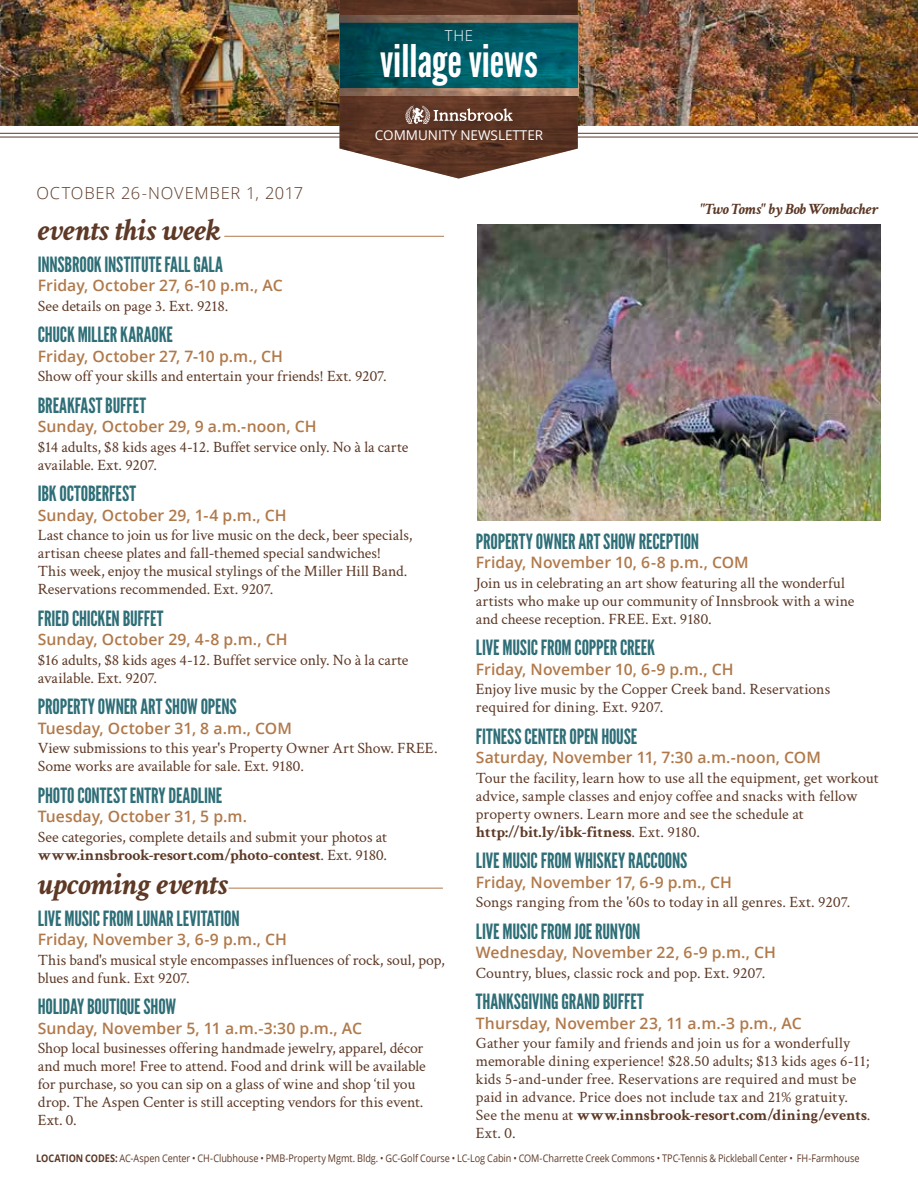
<style>
.page{position:relative;width:918px;height:1188px;background:#fff}
.page>*{position:absolute;margin:0;border:0;box-sizing:border-box;transform-origin:0 0}
.t1{font:45px "League Gothic";color:#fff}
.t2{font:italic 700 31.5px "Crimson";letter-spacing:-.01em;color:#5d3926}
.t3{font:21px "League Gothic";letter-spacing:-.005em;color:#2e6e77}
.t4{font:300 16.5px "Open Sans";letter-spacing:.04em;color:#5d3926}
.t5{font:15.75px/18px "Crimson";color:#5d3926}
.t6{font:600 15.75px "Open Sans";letter-spacing:.005em;color:#b0794a}
.t7{font:italic 700 15.75px "Crimson";letter-spacing:-.005em;color:#5d3926}
.t8{font:300 15px "Open Sans";color:#fff}
.t9{font:13.5px "Open Sans";color:#fff}
.t10{font:10.5px "Open Sans";letter-spacing:-.005em;color:#5d3926;scale:.87 1}
.s1{font-weight:700}
</style>
<div class="page">
<img style="left:477px;top:225px;width:403px;height:296px">
<hr style="left:224px;top:236px;width:220px;height:1px;background:#b0794a">
<img style="left:0;top:0;width:918px;height:126px">
<hr style="left:0;top:133px;width:918px;height:1px;background:#5d3926">
<hr style="left:0;top:137px;width:918px;height:1px;background:#5d3926">
<svg style="left:340px;top:0;width:238px;height:179px;background:#505b55"></svg>
<hr style="left:228px;top:888px;width:215px;height:1px;background:#b0794a">
<p class="t8" style="left:445px;top:26px;width:30px">THE</p>
<h1 class="t1" style="left:380px;top:35px;width:159px">village views</h1>
<p class="t9" style="left:375px;top:126px;width:170px">COMMUNITY NEWSLETTER</p>
<p class="t4" style="left:36px;top:182px;width:268px">OCTOBER 26-NOVEMBER 1, 2017</p>
<h2 class="t2" style="left:38px;top:211px;width:184px">events this week</h2>
<h3 class="t3" style="left:38px;top:252px;width:187px">INNSBROOK INSTITUTE FALL GALA</h3>
<p class="t6" style="left:38px;top:275px;width:246px">Friday, October 27, 6-10 p.m., AC</p>
<p class="t5" style="left:38px;top:296px;width:192px">See details on page 3. Ext. 9218.</p>
<h3 class="t3" style="left:38px;top:322px;width:137px">CHUCK MILLER KARAOKE</h3>
<p class="t6" style="left:38px;top:345px;width:247px">Friday, October 27, 7-10 p.m., CH</p>
<p class="t5" style="left:38px;top:367px;width:350px">Show off your skills and entertain your friends! Ext. 9207.</p>
<h3 class="t3" style="left:38px;top:393px;width:110px">BREAKFAST BUFFET</h3>
<p class="t6" style="left:38px;top:416px;width:280px">Sunday, October 29, 9 a.m.-noon, CH</p>
<p class="t5" style="left:38px;top:437px;width:372px">$14 adults, $8 kids ages 4-12. Buffet service only. No à la carte available. Ext. 9207.</p>
<h3 class="t3" style="left:38px;top:481px;width:100px">IBK OCTOBERFEST</h3>
<p class="t6" style="left:38px;top:504px;width:250px">Sunday, October 29, 1-4 p.m., CH</p>
<p class="t5" style="left:38px;top:526px;width:376px">Last chance to join us for live music on the deck, beer specials, artisan cheese plates and fall-themed special sandwiches!<br>This week, enjoy the musical stylings of the Miller Hill Band.<br>Reservations recommended. Ext. 9207.</p>
<h3 class="t3" style="left:38px;top:606px;width:127px">FRIED CHICKEN BUFFET</h3>
<p class="t6" style="left:38px;top:629px;width:251px">Sunday, October 29, 4-8 p.m., CH</p>
<p class="t5" style="left:38px;top:650px;width:372px">$16 adults, $8 kids ages 4-12. Buffet service only. No à la carte available. Ext. 9207.</p>
<h3 class="t3" style="left:38px;top:694px;width:200px">PROPERTY OWNER ART SHOW OPENS</h3>
<p class="t6" style="left:38px;top:717px;width:256px">Tuesday, October 31, 8 a.m., COM</p>
<p class="t5" style="left:38px;top:739px;width:401px">View submissions to this year's Property Owner Art Show. FREE.<br>Some works are available for sale. Ext. 9180.</p>
<h3 class="t3" style="left:38px;top:783px;width:186px">PHOTO CONTEST ENTRY DEADLINE</h3>
<p class="t6" style="left:38px;top:806px;width:211px">Tuesday, October 31, 5 p.m.</p>
<p class="t5" style="left:38px;top:827px;width:351px">See categories, complete details and submit your photos at <span class="s1">www.innsbrook-resort.com/photo-contest</span>. Ext. 9180.</p>
<h2 class="t2" style="left:38px;top:865px;width:192px">upcoming events</h2>
<h3 class="t3" style="left:38px;top:906px;width:203px">LIVE MUSIC FROM LUNAR LEVITATION</h3>
<p class="t6" style="left:38px;top:929px;width:251px">Friday, November 3, 6-9 p.m., CH</p>
<p class="t5" style="left:38px;top:950px;width:408px">This band's musical style encompasses influences of rock, soul, pop, blues and funk. Ext 9207.</p>
<h3 class="t3" style="left:38px;top:994px;width:140px">HOLIDAY BOUTIQUE SHOW</h3>
<p class="t6" style="left:38px;top:1017px;width:326px">Sunday, November 5, 11 a.m.-3:30 p.m., AC</p>
<p class="t5" style="left:38px;top:1039px;width:389px">Shop local businesses offering handmade jewelry, apparel, décor and much more! Free to attend. Food and drink will be available for purchase, so you can sip on a glass of wine and shop ‘til you drop. The Aspen Center is still accepting vendors for this event.<br>Ext. 0.</p>
<p class="t7" style="left:700px;top:199px;width:180px">"Two Toms" by Bob Wombacher</p>
<h3 class="t3" style="left:476px;top:529px;width:225px">PROPERTY OWNER ART SHOW RECEPTION</h3>
<p class="t6" style="left:476px;top:552px;width:274px">Friday, November 10, 6-8 p.m., COM</p>
<p class="t5" style="left:476px;top:573px;width:380px">Join us in celebrating an art show featuring all the wonderful artists who make up our community of Innsbrook with a wine and cheese reception. FREE. Ext. 9180.</p>
<h3 class="t3" style="left:476px;top:635px;width:181px">LIVE MUSIC FROM COPPER CREEK</h3>
<p class="t6" style="left:476px;top:658px;width:259px">Friday, November 10, 6-9 p.m., CH</p>
<p class="t5" style="left:476px;top:680px;width:356px">Enjoy live music by the Copper Creek band. Reservations required for dining. Ext. 9207.</p>
<h3 class="t3" style="left:476px;top:724px;width:163px">FITNESS CENTER OPEN HOUSE</h3>
<p class="t6" style="left:476px;top:747px;width:347px">Saturday, November 11, 7:30 a.m.-noon, COM</p>
<p class="t5" style="left:476px;top:768px;width:404px">Tour the facility, learn how to use all the equipment, get workout advice, sample classes and enjoy coffee and snacks with fellow property owners. Learn more and see the schedule at <span class="s1">http://bit.ly/ibk-fitness</span>. Ext. 9180.</p>
<h3 class="t3" style="left:476px;top:848px;width:213px">LIVE MUSIC FROM WHISKEY RACCOONS</h3>
<p class="t6" style="left:476px;top:871px;width:258px">Friday, November 17, 6-9 p.m., CH</p>
<p class="t5" style="left:476px;top:893px;width:376px">Songs ranging from the '60s to today in all genres. Ext. 9207.</p>
<h3 class="t3" style="left:476px;top:919px;width:166px">LIVE MUSIC FROM JOE RUNYON</h3>
<p class="t6" style="left:476px;top:942px;width:302px">Wednesday, November 22, 6-9 p.m., CH</p>
<p class="t5" style="left:476px;top:963px;width:291px">Country, blues, classic rock and pop. Ext. 9207.</p>
<h3 class="t3" style="left:476px;top:989px;width:169px">THANKSGIVING GRAND BUFFET</h3>
<p class="t6" style="left:476px;top:1012px;width:328px">Thursday, November 23, 11 a.m.-3 p.m., AC</p>
<p class="t5" style="left:476px;top:1034px;width:396px">Gather your family and friends and join us for a wonderfully memorable dining experience! $28.50 adults; $13 kids ages 6-11; kids 5-and-under free. Reservations are required and must be paid in advance. Price does not include tax and 21% gratuity.<br>See the menu at <span class="s1">www.innsbrook-resort.com/dining/events</span>.<br>Ext. 0.</p>
<p class="t10" style="left:36px;top:1151px;width:948px"><span class="s1">LOCATION CODES:</span> AC-Aspen Center • CH-Clubhouse • PMB-Property Mgmt. Bldg. • GC-Golf Course • LC-Log Cabin • COM-Charrette Creek Commons • TPC-Tennis &amp; Pickleball Center • FH-Farmhouse</p>
</div>
